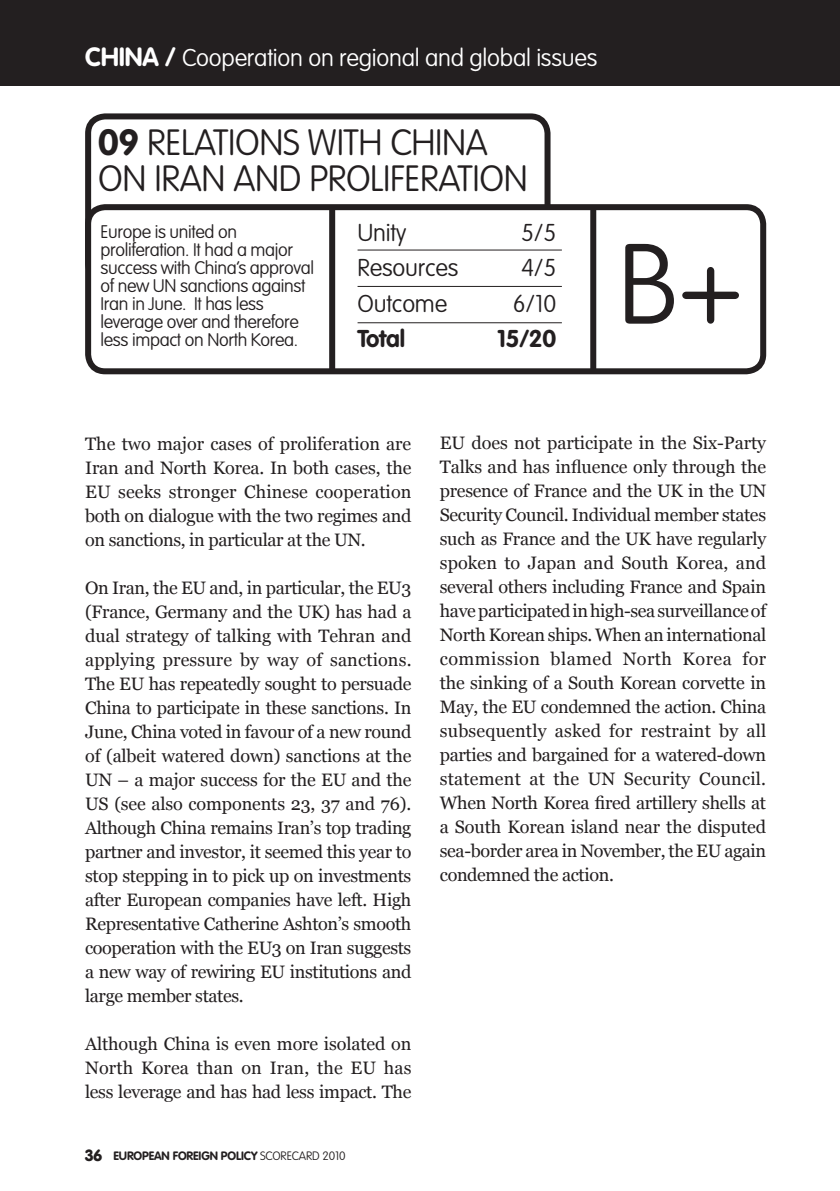
<style>
.page{position:relative;width:840px;height:1191px;background:#fff}
.page>*{position:absolute;margin:0;border:0;box-sizing:border-box;transform-origin:0 0}
.t1{font:100 112px "VAG Rounded";color:#231f20}
.t2{font:100 36px/36px "VAG Rounded";letter-spacing:-.01em;color:#231f20}
.t3{font:100 24px "VAG Rounded";letter-spacing:-.01em;color:#fff}
.t4{font:100 24px "VAG Rounded";letter-spacing:-.01em;color:#231f20}
.t5{font:700 24px "VAG Rounded";letter-spacing:-.01em;color:#231f20}
.t6{font:18px/24px "Georgia";letter-spacing:-.02em;color:#231f20;text-align:justify}
.t7{font:100 18px/18px "VAG Rounded";letter-spacing:-.02em;color:#231f20}
.t8{font:700 12px "VAG Rounded";letter-spacing:-.01em;color:#231f20}
.s1{font-weight:700;font-size:26px}
.s2{font-weight:700}
.s3{font-weight:900;font-size:16px}
.s4{font-weight:100}
</style>
<div class="page">
<div style="left:0;top:0;width:839px;height:85px;background:#231f20"></div>
<hr style="left:839px;top:0;width:1px;height:85px;background:#231f20">
<div style="left:85px;top:113px;width:465px;height:170px;border:6px solid #231f20;border-radius:17px"></div>
<div style="left:88px;top:207px;width:674px;height:164px;background:#fff;border-radius:17px"></div>
<div style="left:85px;top:204px;width:680px;height:170px;border:6px solid #231f20;border-radius:17px"></div>
<div style="left:590px;top:207px;width:6px;height:165px;background:#231f20"></div>
<div style="left:329px;top:207px;width:6px;height:165px;background:#231f20"></div>
<hr style="left:357px;top:249px;width:204px;height:1px;background:#231f20">
<hr style="left:357px;top:286px;width:204px;height:1px;background:#231f20">
<hr style="left:357px;top:322px;width:204px;height:1px;background:#231f20">
<h3 class="t3" style="left:85px;top:44px;width:513px"><span class="s1">CHINA /</span> Cooperation on regional and global issues</h3>
<h2 class="t2" style="left:98px;top:124px;width:431px"><span class="s2">09</span> RELATIONS WITH CHINA<br>ON IRAN AND PROLIFERATION</h2>
<h3 class="t4" style="left:357px;top:219px;width:50px">Unity</h3>
<h3 class="t4" style="left:521px;top:219px;width:37px">5/5</h3>
<h3 class="t4" style="left:357px;top:254px;width:102px">Resources</h3>
<h3 class="t4" style="left:521px;top:254px;width:37px">4/5</h3>
<h3 class="t4" style="left:357px;top:289px;width:91px">Outcome</h3>
<h3 class="t4" style="left:512px;top:289px;width:45px">6/10</h3>
<h3 class="t5" style="left:357px;top:324px;width:49px">Total</h3>
<h3 class="t5" style="left:497px;top:324px;width:61px">15/20</h3>
<p class="t7" style="left:100px;top:223px;width:215px">Europe is united on proliferation. It had a major success with China’s approval of new UN sanctions against<br>Iran in June. It has less leverage over and therefore less impact on North Korea.</p>
<h1 class="t1" style="left:617px;top:220px;width:128px">B+</h1>
<p class="t6" style="left:85px;top:432px;width:328px">The two major cases of proliferation are Iran and North Korea. In both cases, the EU seeks stronger Chinese cooperation both on dialogue with the two regimes and on sanctions, in particular at the UN.</p>
<p class="t6" style="left:85px;top:576px;width:328px">On Iran, the EU and, in particular, the EU3 (France, Germany and the UK) has had a dual strategy of talking with Tehran and applying pressure by way of sanctions.<br>The EU has repeatedly sought to persuade China to participate in these sanctions. In June, China voted in favour of a new round of (albeit watered down) sanctions at the UN – a major success for the EU and the US (see also components 23, 37 and 76).<br>Although China remains Iran’s top trading partner and investor, it seemed this year to stop stepping in to pick up on investments after European companies have left. High Representative Catherine Ashton’s smooth cooperation with the EU3 on Iran suggests a new way of rewiring EU institutions and large member states.</p>
<p class="t6" style="left:85px;top:1031px;width:328px">Although China is even more isolated on North Korea than on Iran, the EU has less leverage and has had less impact. The</p>
<p class="t8" style="left:85px;top:1148px;width:262px"><span class="s3">36</span> EUROPEAN FOREIGN POLICY <span class="s4">SCORECARD 2010</span></p>
<p class="t6" style="left:439px;top:431px;width:328px">EU does not participate in the Six-Party Talks and has influence only through the presence of France and the UK in the UN Security Council. Individual member states such as France and the UK have regularly spoken to Japan and South Korea, and several others including France and Spain have participated in high-sea surveillance of North Korean ships. When an international commission blamed North Korea for the sinking of a South Korean corvette in May, the EU condemned the action. China subsequently asked for restraint by all parties and bargained for a watered-down statement at the UN Security Council.<br>When North Korea fired artillery shells at a South Korean island near the disputed sea-border area in November, the EU again condemned the action.</p>
</div>
